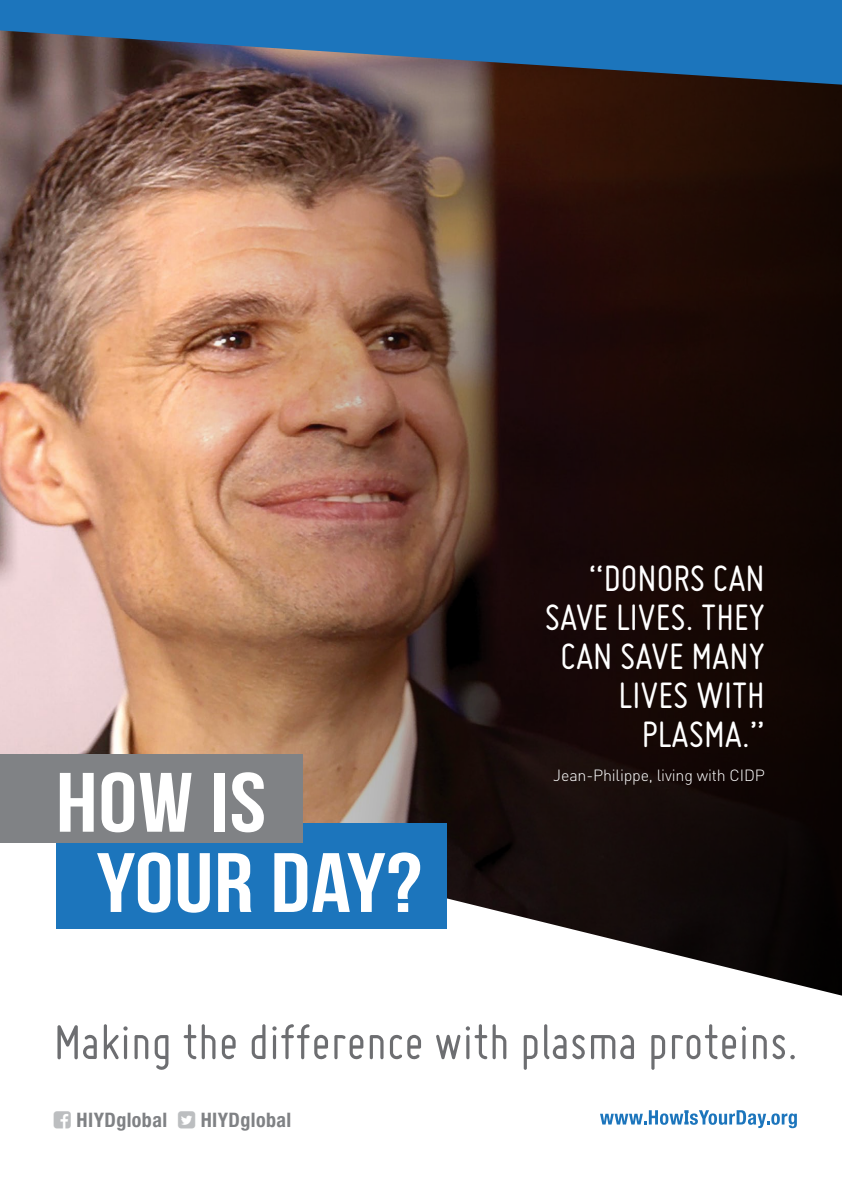
<style>
.page{position:relative;width:842px;height:1191px;background:#fff}
.page>*{position:absolute;margin:0;border:0;box-sizing:border-box;transform-origin:0 0}
.t1{font:53px "Miso";color:#6d6e71}
.quote{font:40px/39px "Miso";color:#fff;text-align:right}
.t2{font:700 condensed 20px "Helvetica Neue LT Std";letter-spacing:.02em;color:#808285}
.quote-2{font:300 16px "DIN";letter-spacing:-.01em;color:#fff}
</style>
<div class="page">
<img style="left:0;top:86px;width:112px;height:668px">
<img style="left:112px;top:86px;width:730px;height:699px">
<svg style="left:56px;top:785px;width:786px;height:344px"></svg>
<div style="left:57px;top:823px;width:390px;height:105px;background:#1c75bc"></div>
<svg style="left:97px;top:852px;width:73px;height:60px"></svg>
<svg style="left:178px;top:853px;width:32px;height:59px"></svg>
<svg style="left:218px;top:853px;width:33px;height:59px"></svg>
<svg style="left:274px;top:852px;width:146px;height:60px"></svg>
<div style="left:0;top:754px;width:302px;height:89px;background:#808285"></div>
<svg style="left:60px;top:773px;width:34px;height:58px"></svg>
<svg style="left:102px;top:772px;width:32px;height:60px"></svg>
<svg style="left:140px;top:773px;width:52px;height:58px"></svg>
<div style="left:214px;top:773px;width:11px;height:58px;background:#fff"></div>
<svg style="left:232px;top:772px;width:32px;height:60px"></svg>
<svg style="left:0;top:0;width:842px;height:86px;background:#316493"></svg>
<svg style="left:600px;top:1110px;width:197px;height:18px"></svg>
<svg style="left:56px;top:1110px;width:15px;height:18px"></svg>
<svg style="left:178px;top:1110px;width:17px;height:18px"></svg>
<p class="quote" style="left:545px;top:558px;width:222px">“DONORS CAN<br>SAVE LIVES. THEY<br>CAN SAVE MANY<br>LIVES WITH<br>PLASMA.”</p>
<p class="quote-2" style="left:553px;top:765px;width:213px">Jean-Philippe, living with CIDP</p>
<h1 class="t1" style="left:54px;top:1012px;width:745px">Making the difference with plasma proteins.</h1>
<p class="t2" style="left:77px;top:1107px;width:92px">HIYDglobal</p>
<p class="t2" style="left:201px;top:1107px;width:92px">HIYDglobal</p>
</div>
